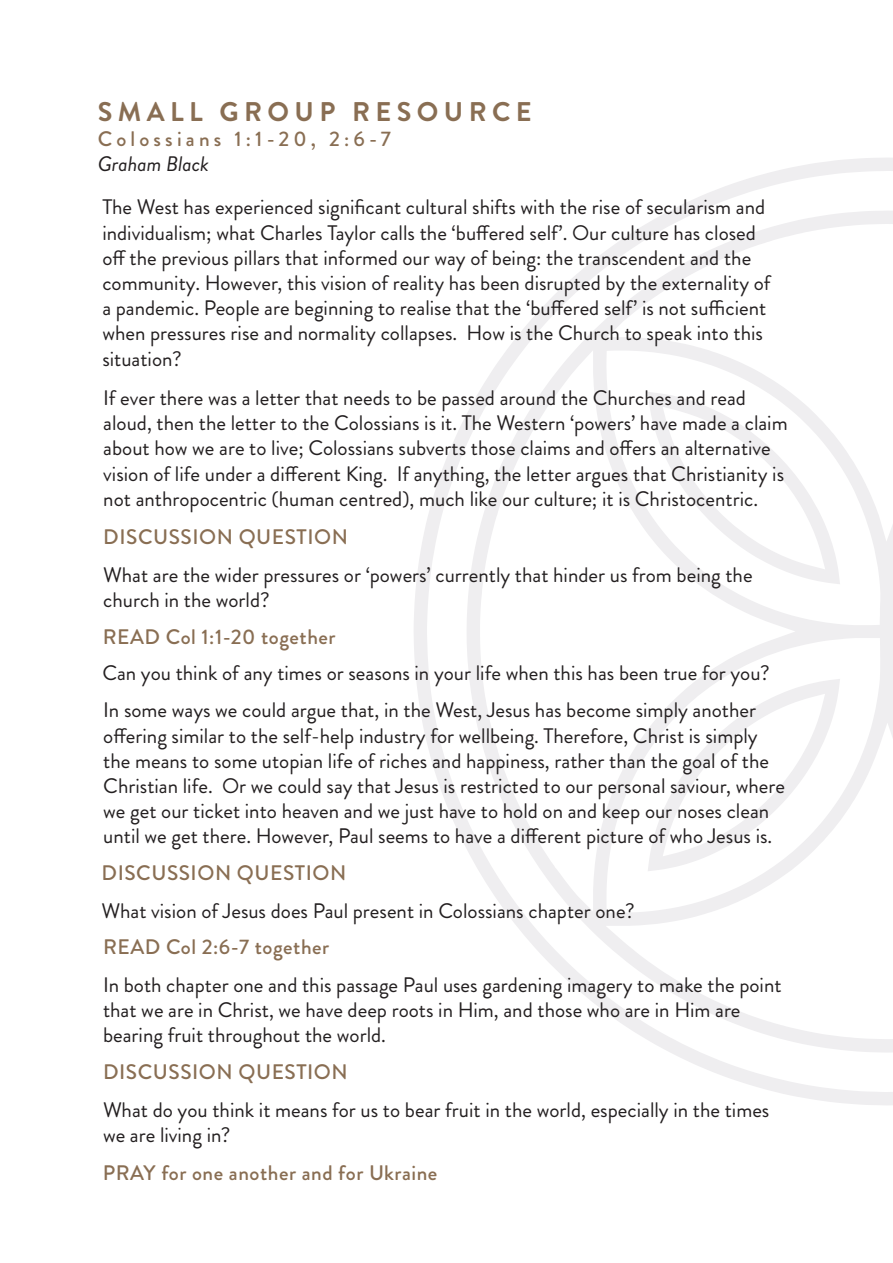
<style>
.page{position:relative;width:893px;height:1263px;background:#fff}
.page>*{position:absolute;margin:0;border:0;box-sizing:border-box;transform-origin:0 0}
.t1{font:700 27px "Brandon Grotesque";letter-spacing:.2em;color:#896e53}
.t2{font:21px/25.2px "Brandon Grotesque";color:#231f20}
.t3{font:500 21px "Brandon Grotesque";letter-spacing:.025em;color:#896e53}
.t4{font:500 21px "Brandon Grotesque";letter-spacing:.2em;color:#896e53}
.t5{font:italic 21px "Brandon Grotesque";color:#231f20}
</style>
<div class="page">
<svg style="left:414px;top:158px;width:479px;height:947px"></svg>
<p class="t1" style="left:98px;top:93px;width:435px">SMALL GROUP RESOURCE</p>
<p class="t4" style="left:98px;top:124px;width:295px">Colossians 1:1-20, 2:6-7</p>
<p class="t5" style="left:98px;top:150px;width:113px">Graham Black</p>
<p class="t2" style="left:102px;top:195px;width:670px">The West has experienced significant cultural shifts with the rise of secularism and individualism; what Charles Taylor calls the ‘buffered self’. Our culture has closed off the previous pillars that informed our way of being: the transcendent and the community. However, this vision of reality has been disrupted by the externality of a pandemic. People are beginning to realise that the ‘buffered self’ is not sufficient when pressures rise and normality collapses. How is the Church to speak into this situation?</p>
<p class="t2" style="left:103px;top:385px;width:686px">If ever there was a letter that needs to be passed around the Churches and read aloud, then the letter to the Colossians is it. The Western ‘powers’ have made a claim about how we are to live; Colossians subverts those claims and offers an alternative vision of life under a different King. If anything, the letter argues that Christianity is not anthropocentric (human centred), much like our culture; it is Christocentric.</p>
<p class="t3" style="left:103px;top:522px;width:246px">DISCUSSION QUESTION</p>
<p class="t2" style="left:103px;top:562px;width:651px">What are the wider pressures or ‘powers’ currently that hinder us from being the church in the world?</p>
<p class="t3" style="left:103px;top:622px;width:234px">READ Col 1:1-20 together</p>
<p class="t2" style="left:102px;top:661px;width:669px">Can you think of any times or seasons in your life when this has been true for you?</p>
<p class="t2" style="left:103px;top:698px;width:683px">In some ways we could argue that, in the West, Jesus has become simply another offering similar to the self-help industry for wellbeing. Therefore, Christ is simply the means to some utopian life of riches and happiness, rather than the goal of the Christian life. Or we could say that Jesus is restricted to our personal saviour, where we get our ticket into heaven and we just have to hold on and keep our noses clean until we get there. However, Paul seems to have a different picture of who Jesus is.</p>
<p class="t3" style="left:102px;top:858px;width:246px">DISCUSSION QUESTION</p>
<p class="t2" style="left:102px;top:898px;width:535px">What vision of Jesus does Paul present in Colossians chapter one?</p>
<p class="t3" style="left:103px;top:932px;width:228px">READ Col 2:6-7 together</p>
<p class="t2" style="left:103px;top:972px;width:680px">In both chapter one and this passage Paul uses gardening imagery to make the point that we are in Christ, we have deep roots in Him, and those who are in Him are bearing fruit throughout the world.</p>
<p class="t3" style="left:103px;top:1058px;width:246px">DISCUSSION QUESTION</p>
<p class="t2" style="left:103px;top:1097px;width:668px">What do you think it means for us to bear fruit in the world, especially in the times we are living in?</p>
<p class="t3" style="left:103px;top:1158px;width:336px">PRAY for one another and for Ukraine</p>
</div>
